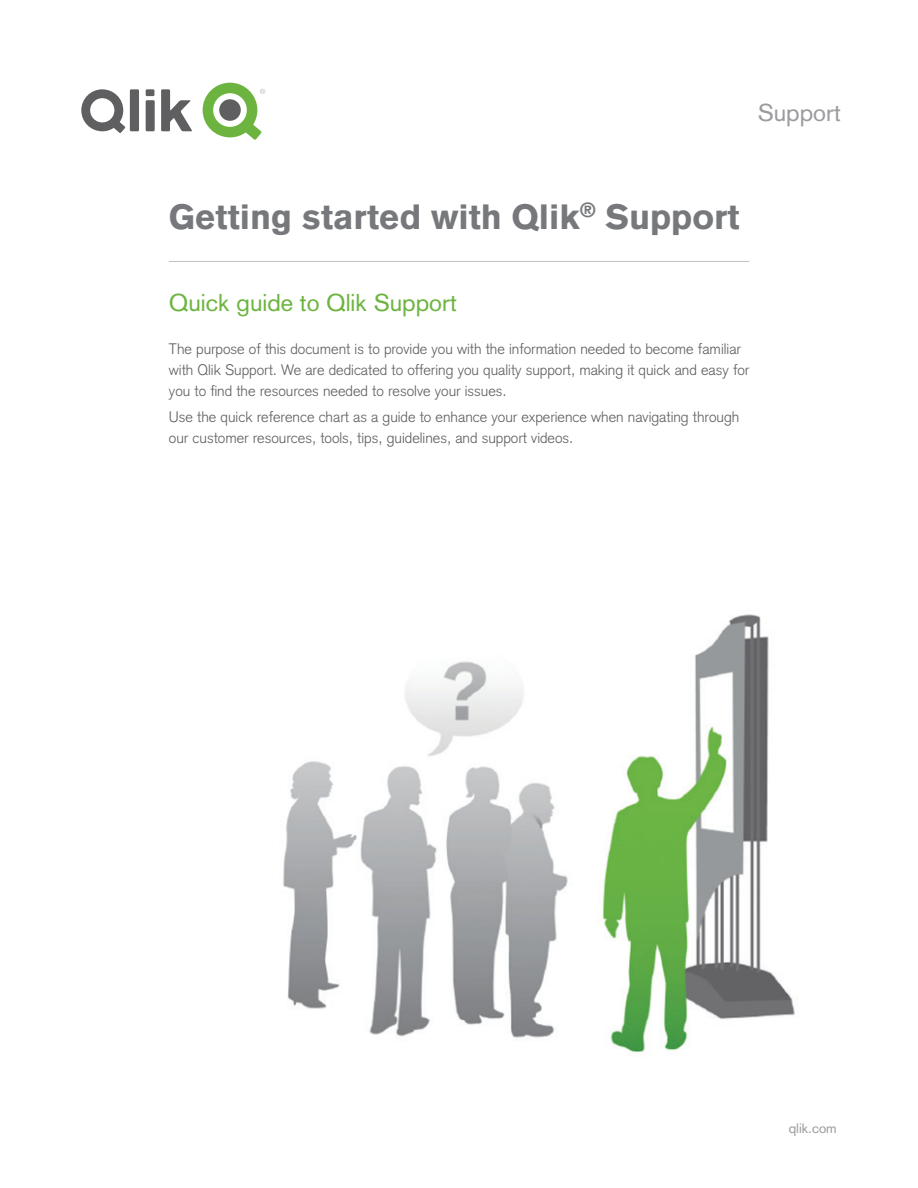
<style>
.page{position:relative;width:918px;height:1188px;background:#fff}
.page>*{position:absolute;margin:0;border:0;box-sizing:border-box;transform-origin:0 0}
.Main_Title{font:900 34.5px "Basic Commercial LT Pro";color:#76787b}
.Sub_Title{font:24px "Basic Commercial LT Pro";color:#6cb43f}
.Collateral_ID{font:24px "Basic Commercial LT Pro";color:#999b9e}
.Body_Copy{font:300 15px/21px "Basic Commercial LT Pro";color:#5f5f62}
.PageTitle-PageNumber{font:13.5px "Basic Commercial LT Pro";color:#999b9e}
</style>
<div class="page">
<svg style="left:81px;top:89px;width:111px;height:44px"></svg>
<svg style="left:203px;top:83px;width:62px;height:57px"></svg>
<hr style="left:169px;top:261px;width:580px;height:1px;background:#c0c1c4">
<img style="left:283px;top:614px;width:512px;height:440px">
<p class="Collateral_ID" style="left:758px;top:99px;width:84px">Support</p>
<p class="Main_Title" style="left:169px;top:196px;width:572px">Getting started with Qlik<sup>®</sup> Support</p>
<p class="Sub_Title" style="left:169px;top:289px;width:289px">Quick guide to Qlik Support</p>
<p class="Body_Copy" style="left:169px;top:338px;width:582px">The purpose of this document is to provide you with the information needed to become familiar with Qlik Support. We are dedicated to offering you quality support, making it quick and easy for you to find the resources needed to resolve your issues.</p>
<p class="Body_Copy" style="left:169px;top:407px;width:572px">Use the quick reference chart as a guide to enhance your experience when navigating through our customer resources, tools, tips, guidelines, and support videos.</p>
<p class="PageTitle-PageNumber" style="left:789px;top:1120px;width:50px">qlik.com</p>
</div>
